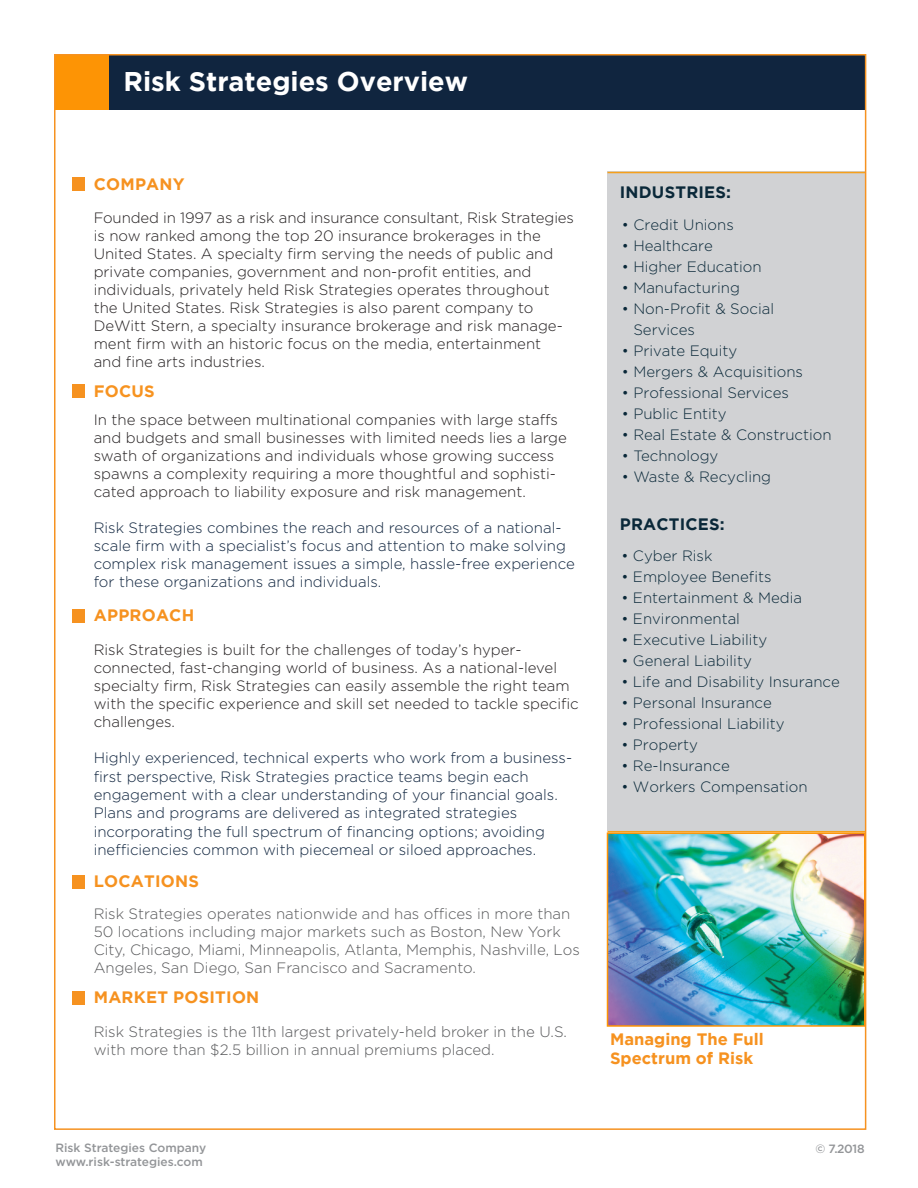
<style>
.page{position:relative;width:918px;height:1188px;background:#fff}
.page>*{position:absolute;margin:0;border:0;box-sizing:border-box;transform-origin:0 0}
.t1{font:700 27px "Gotham";color:#fff}
.t2{font:700 16.5px/19.8px "Gotham";letter-spacing:.015em;color:#f69220}
.t3{font:700 16.5px "Gotham";letter-spacing:.015em;color:#0a2839}
.t4{font:700 16.5px "Gotham";letter-spacing:.015em;color:#f79320}
.t5{font:300 15px/18px "Gotham";color:#231f20}
.t6{font:300 15px/18.3px "Gotham";color:#10253f}
.t7{font:300 15px/21px "Gotham";color:#0a2839}
.t8{font:300 15px/18px "Gotham";color:#57585a}
.t9{font:500 12px "Gotham";color:#939598}
</style>
<div class="page">
<div style="left:608px;top:172px;width:258px;height:659px;background:#d1d2d4"></div>
<hr style="left:608px;top:172px;width:258px;height:1px;background:#f6a01b">
<hr style="left:608px;top:831px;width:258px;height:1px;background:#f6a01b">
<img style="left:610px;top:835px;width:253px;height:189px">
<div style="left:607px;top:832px;width:259px;height:195px;border:2px solid #fd9405"></div>
<div style="left:66px;top:54px;width:800px;height:56px;background:#10253f"></div>
<div style="left:56px;top:54px;width:53px;height:56px;background:#fd9405"></div>
<div style="left:72px;top:177px;width:13px;height:13px;background:#f69220"></div>
<div style="left:72px;top:385px;width:13px;height:13px;background:#f69220"></div>
<div style="left:72px;top:609px;width:13px;height:13px;background:#f69220"></div>
<div style="left:72px;top:875px;width:13px;height:13px;background:#f69220"></div>
<div style="left:72px;top:992px;width:13px;height:13px;background:#f69220"></div>
<p class="t1" style="left:124px;top:66px;width:346px">Risk Strategies Overview</p>
<p class="t2" style="left:94px;top:174px;width:92px">COMPANY</p>
<p class="t5" style="left:94px;top:208px;width:482px">Founded in 1997 as a risk and insurance consultant, Risk Strategies is now ranked among the top 20 insurance brokerages in the United States. A specialty firm serving the needs of public and private companies, government and non-profit entities, and individuals, privately held Risk Strategies operates throughout the United States. Risk Strategies is also parent company to DeWitt Stern, a specialty insurance brokerage and risk manage&shy;ment firm with an historic focus on the media, entertainment<br>and fine arts industries.</p>
<p class="t4" style="left:94px;top:381px;width:62px">FOCUS</p>
<p class="t5" style="left:94px;top:411px;width:475px">In the space between multinational companies with large staffs and budgets and small businesses with limited needs lies a large swath of organizations and individuals whose growing success spawns a complexity requiring a more thoughtful and sophisti&shy;cated approach to liability exposure and risk management.</p>
<p class="t6" style="left:94px;top:519px;width:483px">Risk Strategies combines the reach and resources of a national&shy;scale firm with a specialist’s focus and attention to make solving complex risk management issues a simple, hassle-free experience for these organizations and individuals.</p>
<p class="t2" style="left:94px;top:604px;width:102px">APPROACH</p>
<p class="t5" style="left:94px;top:641px;width:487px">Risk Strategies is built for the challenges of today’s hyper&shy;connected, fast-changing world of business. As a national-level specialty firm, Risk Strategies can easily assemble the right team with the specific experience and skill set needed to tackle specific challenges.</p>
<p class="t6" style="left:94px;top:748px;width:480px">Highly experienced, technical experts who work from a business&shy;first perspective, Risk Strategies practice teams begin each engagement with a clear understanding of your financial goals.<br>Plans and programs are delivered as integrated strategies incorporating the full spectrum of financing options; avoiding inefficiencies common with piecemeal or siloed approaches.</p>
<p class="t2" style="left:94px;top:871px;width:107px">LOCATIONS</p>
<p class="t8" style="left:94px;top:904px;width:488px">Risk Strategies operates nationwide and has offices in more than 50 locations including major markets such as Boston, New York City, Chicago, Miami, Minneapolis, Atlanta, Memphis, Nashville, Los Angeles, San Diego, San Francisco and Sacramento.</p>
<p class="t2" style="left:94px;top:987px;width:167px">MARKET POSITION</p>
<p class="t8" style="left:94px;top:1022px;width:475px">Risk Strategies is the 11th largest privately-held broker in the U.S. with more than $2.5 billion in annual premiums placed.</p>
<p class="t2" style="left:610px;top:1028px;width:155px">Managing The Full<br>Spectrum of Risk</p>
<p class="t3" style="left:620px;top:182px;width:113px">INDUSTRIES:</p>
<p class="t7" style="left:622px;top:214px;width:114px">• Credit Unions</p>
<p class="t7" style="left:622px;top:235px;width:93px">• Healthcare</p>
<p class="t7" style="left:622px;top:256px;width:141px">• Higher Education</p>
<p class="t7" style="left:622px;top:277px;width:120px">• Manufacturing</p>
<p class="t7" style="left:633px;top:298px;width:142px;text-indent:-12px">• Non-Profit &amp; Social<br>Services</p>
<p class="t7" style="left:622px;top:340px;width:117px">• Private Equity</p>
<p class="t7" style="left:622px;top:361px;width:183px">• Mergers &amp; Acquisitions</p>
<p class="t7" style="left:622px;top:382px;width:169px">• Professional Services</p>
<p class="t7" style="left:622px;top:403px;width:106px">• Public Entity</p>
<p class="t7" style="left:622px;top:424px;width:211px">• Real Estate &amp; Construction</p>
<p class="t7" style="left:622px;top:445px;width:98px">• Technology</p>
<p class="t7" style="left:622px;top:466px;width:151px">• Waste &amp; Recycling</p>
<p class="t3" style="left:620px;top:515px;width:107px">PRACTICES:</p>
<p class="t7" style="left:621px;top:545px;width:93px">• Cyber Risk</p>
<p class="t7" style="left:621px;top:566px;width:152px">• Employee Benefits</p>
<p class="t7" style="left:621px;top:587px;width:182px">• Entertainment &amp; Media</p>
<p class="t7" style="left:621px;top:608px;width:120px">• Environmental</p>
<p class="t7" style="left:621px;top:629px;width:147px">• Executive Liability</p>
<p class="t7" style="left:621px;top:650px;width:132px">• General Liability</p>
<p class="t7" style="left:621px;top:671px;width:220px">• Life and Disability Insurance</p>
<p class="t7" style="left:621px;top:692px;width:152px">• Personal Insurance</p>
<p class="t7" style="left:621px;top:713px;width:165px">• Professional Liability</p>
<p class="t7" style="left:621px;top:734px;width:78px">• Property</p>
<p class="t7" style="left:621px;top:755px;width:110px">• Re-Insurance</p>
<p class="t7" style="left:621px;top:776px;width:188px">• Workers Compensation</p>
<p class="t9" style="left:56px;top:1140px;width:152px">Risk Strategies Company</p>
<p class="t9" style="left:816px;top:1141px;width:51px">© 7.2018</p>
<p class="t9" style="left:56px;top:1154px;width:149px">www.risk-strategies.com</p>
</div>
